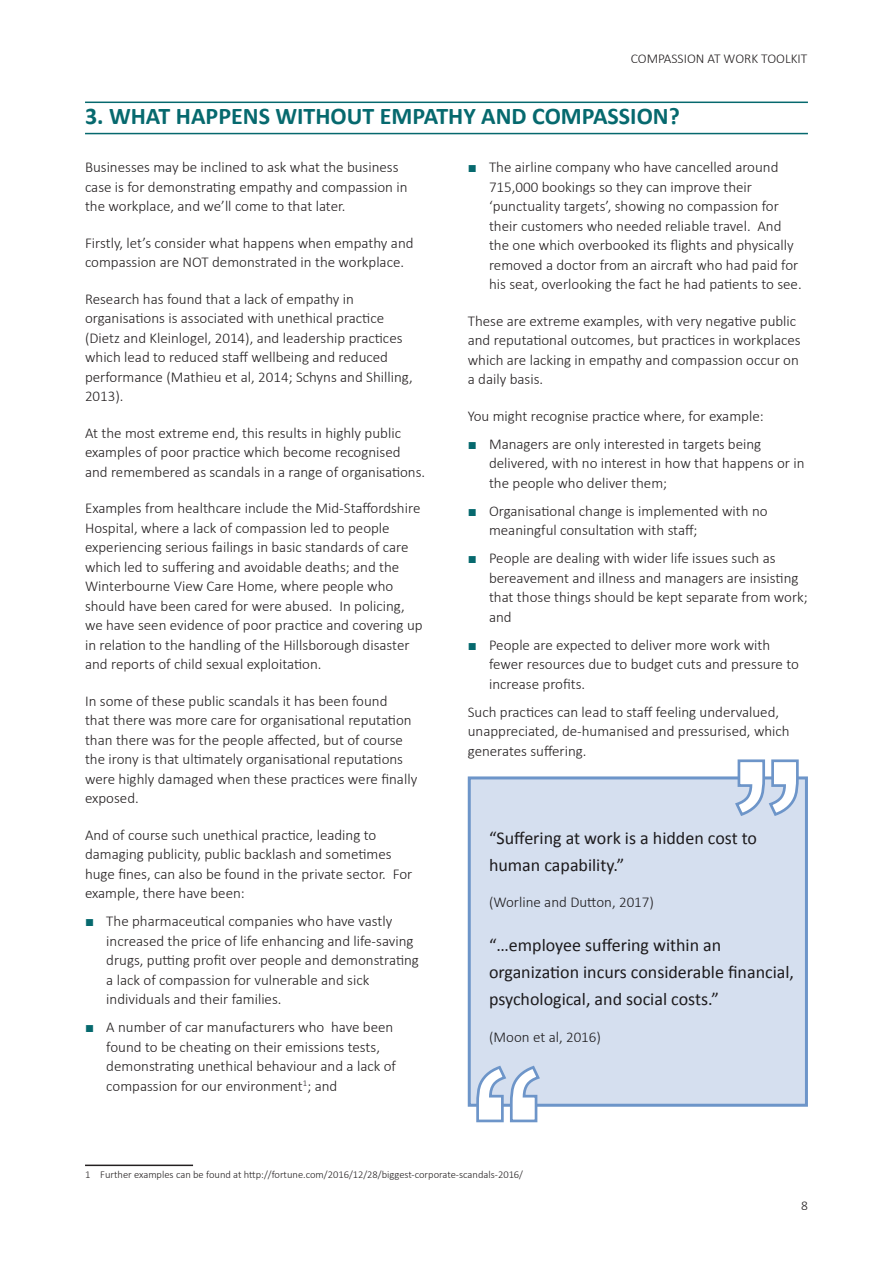
<style>
.page{position:relative;width:893px;height:1263px;background:#fff}
.page>*{position:absolute;margin:0;border:0;box-sizing:border-box;transform-origin:0 0}
.Section_Heading{font:700 24px "Calibri";color:#06696e}
.Box_Quote{font:18px/27px "Calibri";color:#231f20}
.t1{font:300 15px/19.5px "Calibri";color:#231f20}
.t2{font:300 13.5px "Calibri";color:#231f20}
.t3{font:300 10.5px "Calibri";color:#231f20}
.s1{font-family:"Arial";font-weight:400;color:#06696e}
</style>
<div class="page">
<hr style="left:85px;top:102px;width:723px;height:1px;background:#06696e">
<hr style="left:85px;top:133px;width:723px;height:1px;background:#06696e">
<hr style="left:85px;top:1164px;width:108px;height:2px;background:#231f20">
<div style="left:468px;top:776px;width:340px;height:331px;background:#d5dfef;border:3px solid #6d95c9"></div>
<svg style="left:475px;top:1065px;width:67px;height:58px"></svg>
<svg style="left:733px;top:759px;width:67px;height:57px"></svg>
<p class="t2" style="left:631px;top:50px;width:178px">COMPASSION AT WORK TOOLKIT</p>
<p class="Section_Heading" style="left:85px;top:101px;width:596px">3. WHAT HAPPENS WITHOUT EMPATHY AND COMPASSION?</p>
<p class="t1" style="left:85px;top:157px;width:324px">Businesses may be inclined to ask what the business case is for demonstrating empathy and compassion in the workplace, and we’ll come to that later.</p>
<p class="t1" style="left:85px;top:233px;width:330px">Firstly, let’s consider what happens when empathy and compassion are NOT demonstrated in the workplace.</p>
<p class="t1" style="left:85px;top:289px;width:329px">Research has found that a lack of empathy in organisations is associated with unethical practice (Dietz and Kleinlogel, 2014), and leadership practices which lead to reduced staff wellbeing and reduced performance (Mathieu et al, 2014; Schyns and Shilling, 2013).</p>
<p class="t1" style="left:85px;top:423px;width:342px">At the most extreme end, this results in highly public examples of poor practice which become recognised and remembered as scandals in a range of organisations.</p>
<p class="t1" style="left:85px;top:498px;width:339px">Examples from healthcare include the Mid-Staffordshire Hospital, where a lack of compassion led to people experiencing serious failings in basic standards of care which led to suffering and avoidable deaths; and the Winterbourne View Care Home, where people who should have been cared for were abused. In policing, we have seen evidence of poor practice and covering up in relation to the handling of the Hillsborough disaster and reports of child sexual exploitation.</p>
<p class="t1" style="left:85px;top:691px;width:334px">In some of these public scandals it has been found<br>that there was more care for organisational reputation than there was for the people affected, but of course the irony is that ultimately organisational reputations were highly damaged when these practices were finally exposed.</p>
<p class="t1" style="left:85px;top:825px;width:329px">And of course such unethical practice, leading to damaging publicity, public backlash and sometimes huge fines, can also be found in the private sector. For example, there have been:</p>
<p class="t1" style="left:106px;top:911px;width:314px;text-indent:-21px"><span class="s1">■</span> The pharmaceutical companies who have vastly increased the price of life enhancing and life-saving drugs, putting profit over people and demonstrating a lack of compassion for vulnerable and sick individuals and their families.</p>
<p class="t1" style="left:106px;top:1017px;width:291px;text-indent:-21px"><span class="s1">■</span> A number of car manufacturers who have been found to be cheating on their emissions tests, demonstrating unethical behaviour and a lack of compassion for our environment<sup>1</sup>; and</p>
<p class="t1" style="left:489px;top:157px;width:314px;text-indent:-21px"><span class="s1">■</span> The airline company who have cancelled around 715,000 bookings so they can improve their ‘punctuality targets’, showing no compassion for their customers who needed reliable travel. And the one which overbooked its flights and physically removed a doctor from an aircraft who had paid for his seat, overlooking the fact he had patients to see.</p>
<p class="t1" style="left:468px;top:311px;width:334px">These are extreme examples, with very negative public and reputational outcomes, but practices in workplaces which are lacking in empathy and compassion occur on a daily basis.</p>
<p class="t1" style="left:468px;top:406px;width:297px">You might recognise practice where, for example:</p>
<p class="t1" style="left:489px;top:434px;width:317px;text-indent:-21px"><span class="s1">■</span> Managers are only interested in targets being delivered, with no interest in how that happens or in the people who deliver them;</p>
<p class="t1" style="left:489px;top:501px;width:280px;text-indent:-21px"><span class="s1">■</span> Organisational change is implemented with no meaningful consultation with staff;</p>
<p class="t1" style="left:489px;top:548px;width:320px;text-indent:-21px"><span class="s1">■</span> People are dealing with wider life issues such as bereavement and illness and managers are insisting that those things should be kept separate from work; and</p>
<p class="t1" style="left:489px;top:635px;width:311px;text-indent:-21px"><span class="s1">■</span> People are expected to deliver more work with fewer resources due to budget cuts and pressure to increase profits.</p>
<p class="t1" style="left:468px;top:702px;width:324px">Such practices can lead to staff feeling undervalued, unappreciated, de-humanised and pressurised, which generates suffering.</p>
<p class="Box_Quote" style="left:489px;top:824px;width:270px">“Suffering at work is a hidden cost to human capability.”</p>
<p class="t1" style="left:489px;top:892px;width:166px">(Worline and Dutton, 2017)</p>
<p class="Box_Quote" style="left:489px;top:932px;width:307px">“…employee suffering within an organization incurs considerable financial, psychological, and social costs.”</p>
<p class="t1" style="left:489px;top:1027px;width:113px">(Moon et al, 2016)</p>
<p class="t3" style="left:85px;top:1168px;width:440px">1 Further examples can be found at http://fortune.com/2016/12/28/biggest-corporate-scandals-2016/</p>
<p class="t2" style="left:801px;top:1197px;width:8px">8</p>
</div>
